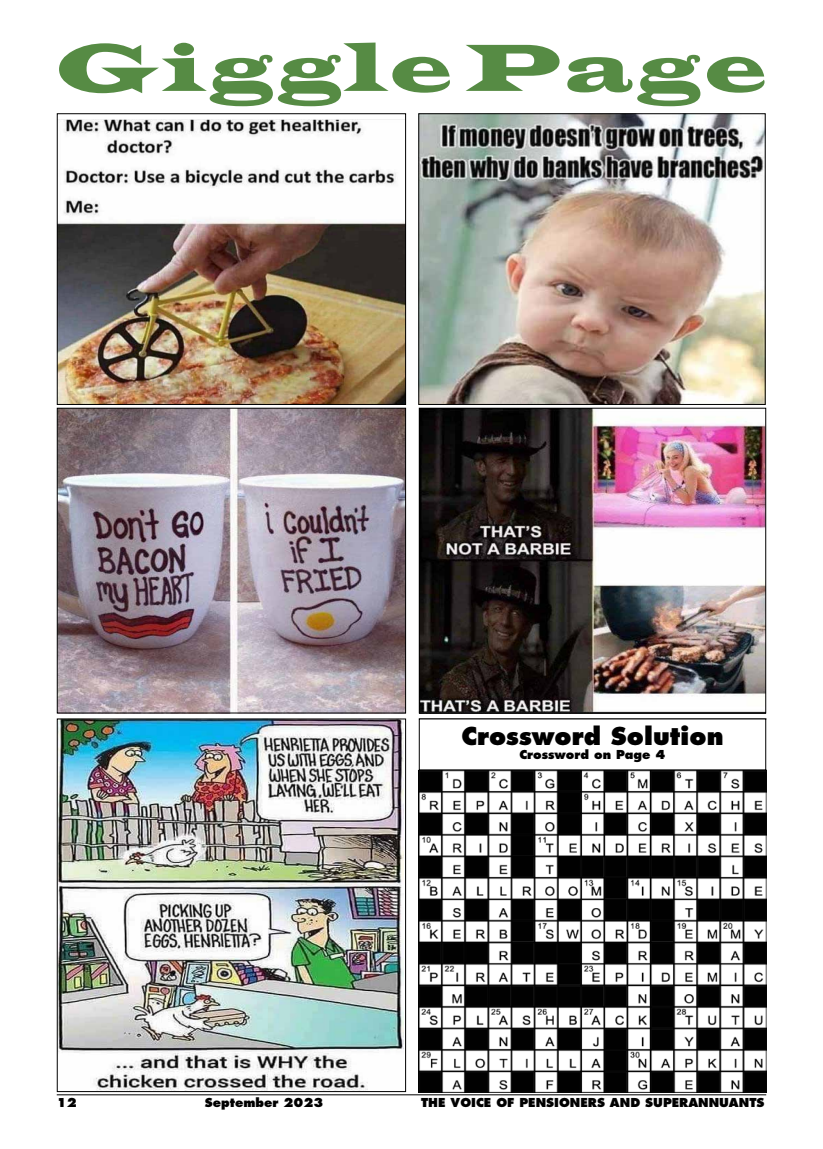
<style>
.page{position:relative;width:823px;height:1149px;background:#fff}
.page>*{position:absolute;margin:0;border:0;box-sizing:border-box;transform-origin:0 0}
.t1{font:69px "Latin Wide";letter-spacing:.07em;color:#568b44}
.t2{font:800 24px "Futura";color:#000}
.t3{font:800 12px "Futura";color:#000}
</style>
<div class="page">
<hr style="left:57px;top:1093px;width:708px;height:1px;background:#000">
<hr style="left:418px;top:718px;width:348px;height:1px;background:#000">
<hr style="left:418px;top:769px;width:348px;height:1px;background:#000">
<div style="left:418px;top:718px;width:347px;height:52px;border:1px solid #000"></div>
<img style="left:418px;top:770px;width:347px;height:321px">
<img style="left:59px;top:720px;width:344px;height:369px">
<div style="left:57px;top:718px;width:349px;height:373px;border:1px solid #000"></div>
<img style="left:420px;top:409px;width:343px;height:302px">
<div style="left:418px;top:407px;width:347px;height:306px;border:1px solid #000"></div>
<img style="left:59px;top:409px;width:345px;height:302px">
<div style="left:57px;top:407px;width:349px;height:306px;border:1px solid #000"></div>
<img style="left:59px;top:119px;width:345px;height:284px">
<div style="left:57px;top:113px;width:349px;height:292px;border:1px solid #000"></div>
<img style="left:420px;top:115px;width:343px;height:288px">
<div style="left:418px;top:113px;width:347px;height:292px;border:1px solid #000"></div>
<h1 class="t1" style="left:57px;top:24px;width:710px">Giggle Page</h1>
<h2 class="t2" style="left:461px;top:720px;width:263px">Crossword Solution</h2>
<p class="t3" style="left:519px;top:747px;width:148px">Crossword on Page 4</p>
<p class="t3" style="left:57px;top:1094px;width:21px">12</p>
<p class="t3" style="left:205px;top:1094px;width:120px">September 2023</p>
<p class="t3" style="left:421px;top:1094px;width:344px">THE VOICE OF PENSIONERS AND SUPERANNUANTS</p>
</div>
